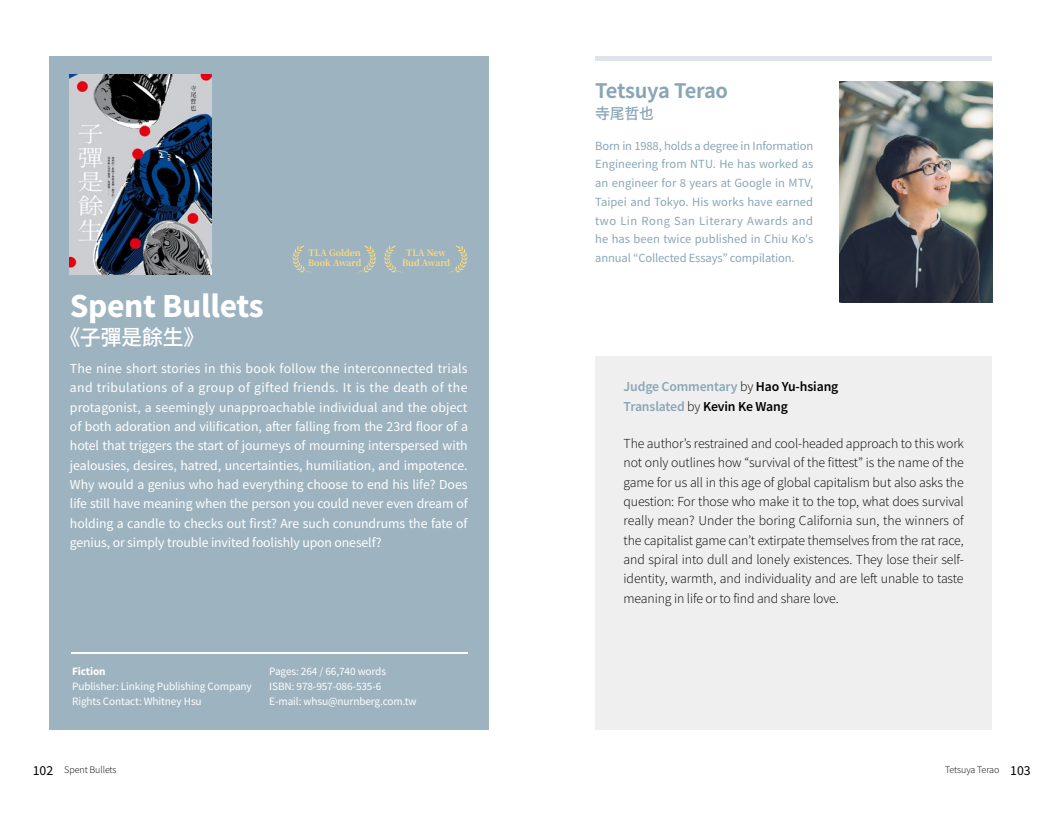
<style>
.page{position:relative;width:1063px;height:815px;background:#fff}
.page>*{position:absolute;margin:0;border:0;box-sizing:border-box;transform-origin:0 0}
.t1{font:700 33.75px "Source Sans Pro";letter-spacing:-.01em;color:#fff}
.t2{font:21.25px "Gen Seki Gothic TW Medium TTF";color:#fff}
.t3{font:700 20px "Noto Sans KR";letter-spacing:-.02em;color:#89a6b6}
.t4{font:15px "Gen Seki Gothic TW Medium TTF";color:#89a6b6}
.t5{font:13.75px/19.4px "Source Sans Pro";letter-spacing:-.01em;color:#fff;text-align:justify}
.t6{font:300 13.75px/19.4px "Source Sans Pro";letter-spacing:-.01em;color:#000;text-align:justify}
.t7{font:600 13.75px/20px "Source Sans Pro";letter-spacing:-.01em;color:#89a6b6}
.t8{font:12.5px/18.8px "Source Sans Pro";letter-spacing:-.01em;color:#89a6b6;text-align:justify}
.t9{font:11.25px "Source Sans Pro";letter-spacing:-.01em;color:#fff}
.t10{font:700 11.25px "Source Sans Pro";letter-spacing:-.01em;color:#fff}
.t11{font:300 10px "Source Sans Pro";letter-spacing:-.01em;color:#000}
.t12{font:700 8.75px/10px "Gen Yo Min TW";color:#fedc77}
.s1{font-family:"Source Han Sans TWHK";font-weight:500}
.s2{font-weight:300;color:#000}
.s3{color:#000}
.s4{font-weight:400;font-size:13.75px}
</style>
<div class="page">
<div style="left:50px;top:57px;width:439px;height:673px;background:#9db3c0"></div>
<img style="left:70px;top:74px;width:141px;height:201px">
<div style="left:595px;top:356px;width:397px;height:374px;background:#efefef"></div>
<hr style="left:595px;top:57px;width:397px;height:4px;background:#dee4e9">
<img style="left:840px;top:81px;width:152px;height:221px">
<hr style="left:71px;top:652px;width:397px;height:2px;background:#fff">
<svg style="left:292px;top:245px;width:18px;height:28px"></svg>
<svg style="left:358px;top:245px;width:18px;height:28px"></svg>
<svg style="left:384px;top:245px;width:18px;height:28px"></svg>
<svg style="left:450px;top:245px;width:18px;height:28px"></svg>
<h1 class="t1" style="left:70px;top:283px;width:196px">Spent Bullets</h1>
<h2 class="t2" style="left:59px;top:325px;width:147px">《子彈是<span class="s1">餘</span>生》</h2>
<p class="t12" style="left:308px;top:248px;width:55px">TLA Golden<br>Book Award</p>
<p class="t12" style="left:402px;top:248px;width:50px;text-align:center">TLA New<br>Bud Award</p>
<p class="t5" style="left:70px;top:359px;width:399px">The nine short stories in this book follow the interconnected trials and tribulations of a group of gifted friends. It is the death of the protagonist, a seemingly unapproachable individual and the object of both adoration and vilification, after falling from the 23rd floor of a hotel that triggers the start of journeys of mourning interspersed with jealousies, desires, hatred, uncertainties, humiliation, and impotence.<br>Why would a genius who had everything choose to end his life? Does life still have meaning when the person you could never even dream of holding a candle to checks out first? Are such conundrums the fate of genius, or simply trouble invited foolishly upon oneself?</p>
<p class="t10" style="left:72px;top:664px;width:35px">Fiction</p>
<p class="t9" style="left:269px;top:664px;width:118px">Pages: 264 / 66,740 words</p>
<p class="t9" style="left:72px;top:679px;width:181px">Publisher: Linking Publishing Company</p>
<p class="t9" style="left:269px;top:679px;width:114px">ISBN: 978-957-086-535-6</p>
<p class="t9" style="left:72px;top:694px;width:131px">Rights Contact: Whitney Hsu</p>
<p class="t9" style="left:269px;top:694px;width:149px">E-mail: whsu@nurnberg.com.tw</p>
<h3 class="t3" style="left:595px;top:80px;width:134px">Tetsuya Terao</h3>
<p class="t4" style="left:595px;top:105px;width:60px">寺尾哲也</p>
<p class="t8" style="left:595px;top:136px;width:220px">Born in 1988, holds a degree in Information Engineering from NTU. He has worked as an engineer for 8 years at Google in MTV, Taipei and Tokyo. His works have earned two Lin Rong San Literary Awards and he has been twice published in Chiu Ko's annual “Collected Essays” compilation.</p>
<p class="t7" style="left:624px;top:376px;width:216px">Judge Commentary <span class="s2">by</span> <span class="s3">Hao Yu-hsiang<br></span>Translated <span class="s2">by</span> <span class="s3">Kevin Ke Wang</span></p>
<p class="t6" style="left:624px;top:434px;width:342px">The author’s restrained and cool-headed approach to this work not only outlines how “survival of the fittest” is the name of the game for us all in this age of global capitalism but also asks the question: For those who make it to the top, what does survival really mean? Under the boring California sun, the winners of the capitalist game can’t extirpate themselves from the rat race, and spiral into dull and lonely existences. They lose their self&shy;identity, warmth, and individuality and are left unable to taste meaning in life or to find and share love.</p>
<p class="t11" style="left:33px;top:764px;width:85px"><span class="s4">102</span> Spent Bullets</p>
<p class="t11" style="left:945px;top:764px;width:87px">Tetsuya Terao <span class="s4">103</span></p>
</div>
